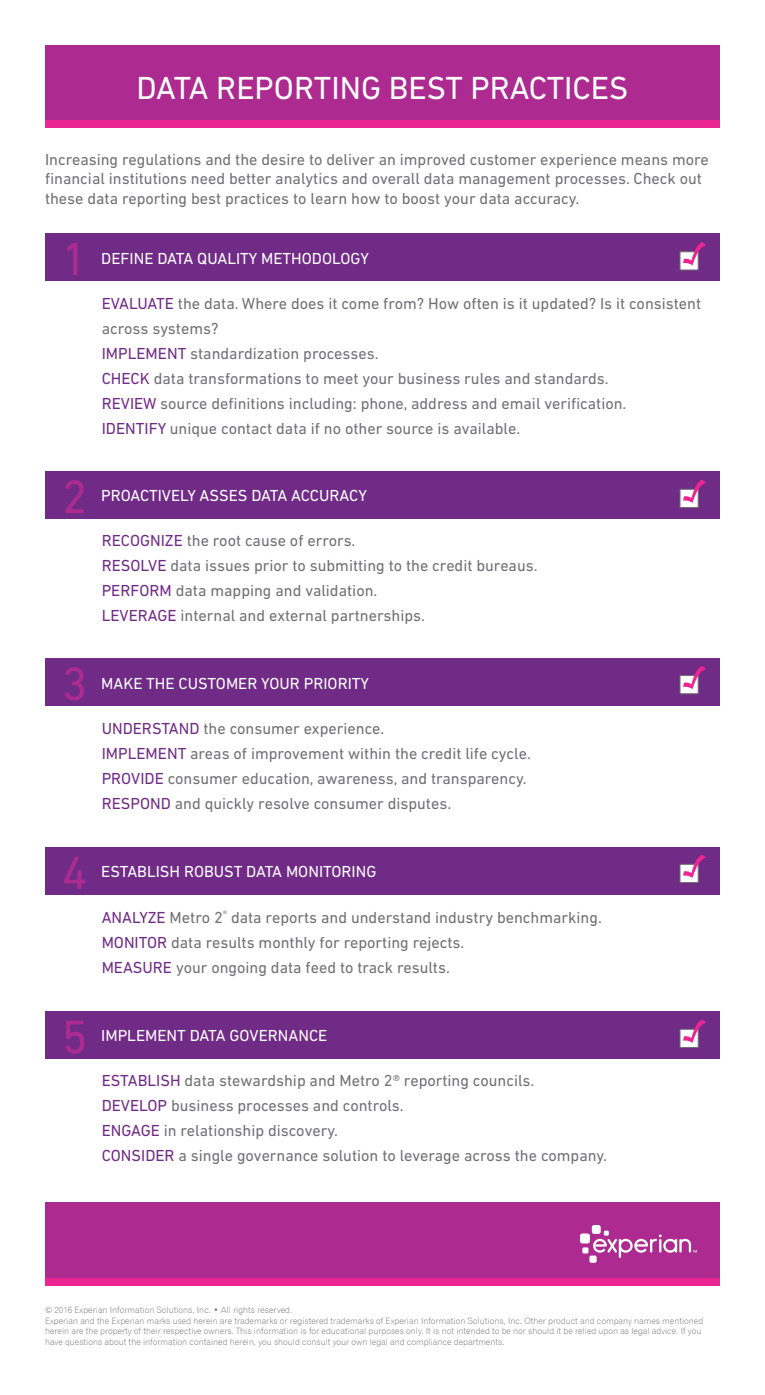
<style>
.page{position:relative;width:765px;height:1395px;background:#fff}
.page>*{position:absolute;margin:0;border:0;box-sizing:border-box;transform-origin:0 0}
.t1{font:47.5px "DIN Next W1 G";color:#ad2b91}
.t2{font:32.5px "DIN Next W1 G";color:#fff}
.t3{font:16.25px/19.5px "DIN Next W1 G";color:#717074}
.t4{font:16.25px "DIN Next W1 G";color:#fff}
.t5{font:8.75px/10.5px "Gothic 720 BT Light B";color:#717074}
.s1{color:#702b87}
</style>
<div class="page">
<div style="left:45px;top:45px;width:675px;height:83px;background:#ad2b91"></div>
<div style="left:45px;top:234px;width:675px;height:47px;background:#702b87"></div>
<div style="left:45px;top:121px;width:675px;height:7px;background:#eb2693"></div>
<div style="left:45px;top:471px;width:675px;height:48px;background:#702b87"></div>
<div style="left:45px;top:659px;width:675px;height:47px;background:#702b87"></div>
<div style="left:45px;top:848px;width:675px;height:47px;background:#702b87"></div>
<div style="left:45px;top:1011px;width:675px;height:48px;background:#702b87"></div>
<div style="left:45px;top:1202px;width:675px;height:83px;background:#ad2b91"></div>
<div style="left:45px;top:1278px;width:675px;height:7px;background:#eb2693"></div>
<svg style="left:679px;top:242px;width:28px;height:29px"></svg>
<svg style="left:679px;top:480px;width:28px;height:28px"></svg>
<svg style="left:679px;top:666px;width:28px;height:28px"></svg>
<svg style="left:679px;top:855px;width:28px;height:28px"></svg>
<svg style="left:679px;top:1020px;width:28px;height:28px"></svg>
<div style="left:592px;top:1225px;width:9px;height:9px;background:#fff;border-radius:2px"></div>
<div style="left:580px;top:1233px;width:10px;height:10px;background:#fff;border-radius:3px"></div>
<div style="left:589px;top:1256px;width:8px;height:7px;background:#fff;border-radius:2px"></div>
<svg style="left:582px;top:1231px;width:115px;height:27px"></svg>
<p class="t2" style="left:137px;top:69px;width:493px">DATA REPORTING BEST PRACTICES</p>
<p class="t3" style="left:45px;top:149px;width:665px">Increasing regulations and the desire to deliver an improved customer experience means more financial institutions need better analytics and overall data management processes. Check out these data reporting best practices to learn how to boost your data accuracy.</p>
<p class="t1" style="left:62px;top:232px;width:27px">1</p>
<p class="t4" style="left:101px;top:249px;width:269px">DEFINE DATA QUALITY METHODOLOGY</p>
<p class="t3" style="left:102px;top:291px;width:601px;line-height:25px"><span class="s1">EVALUATE</span> the data. Where does it come from? How often is it updated? Is it consistent across systems?</p>
<p class="t3" style="left:102px;top:343px;width:278px"><span class="s1">IMPLEMENT</span> standardization processes.</p>
<p class="t3" style="left:102px;top:368px;width:509px"><span class="s1">CHECK</span> data transformations to meet your business rules and standards.</p>
<p class="t3" style="left:102px;top:393px;width:526px"><span class="s1">REVIEW</span> source definitions including: phone, address and email verification.</p>
<p class="t3" style="left:102px;top:418px;width:420px"><span class="s1">IDENTIFY</span> unique contact data if no other source is available.</p>
<p class="t1" style="left:62px;top:469px;width:27px">2</p>
<p class="t4" style="left:101px;top:486px;width:267px">PROACTIVELY ASSES DATA ACCURACY</p>
<p class="t3" style="left:102px;top:531px;width:255px"><span class="s1">RECOGNIZE</span> the root cause of errors.</p>
<p class="t3" style="left:102px;top:556px;width:437px"><span class="s1">RESOLVE</span> data issues prior to submitting to the credit bureaus.</p>
<p class="t3" style="left:102px;top:581px;width:277px"><span class="s1">PERFORM</span> data mapping and validation.</p>
<p class="t3" style="left:102px;top:606px;width:325px"><span class="s1">LEVERAGE</span> internal and external partnerships.</p>
<p class="t1" style="left:62px;top:657px;width:27px">3</p>
<p class="t4" style="left:101px;top:674px;width:269px">MAKE THE CUSTOMER YOUR PRIORITY</p>
<p class="t3" style="left:102px;top:718px;width:284px"><span class="s1">UNDERSTAND</span> the consumer experience.</p>
<p class="t3" style="left:102px;top:743px;width:431px"><span class="s1">IMPLEMENT</span> areas of improvement within the credit life cycle.</p>
<p class="t3" style="left:102px;top:768px;width:426px"><span class="s1">PROVIDE</span> consumer education, awareness, and transparency.</p>
<p class="t3" style="left:102px;top:793px;width:351px"><span class="s1">RESPOND</span> and quickly resolve consumer disputes.</p>
<p class="t1" style="left:62px;top:846px;width:27px">4</p>
<p class="t4" style="left:101px;top:862px;width:277px">ESTABLISH ROBUST DATA MONITORING</p>
<p class="t3" style="left:102px;top:907px;width:502px"><span class="s1">ANALYZE</span> Metro 2<sup>®</sup> data reports and understand industry benchmarking.</p>
<p class="t3" style="left:102px;top:932px;width:364px"><span class="s1">MONITOR</span> data results monthly for reporting rejects.</p>
<p class="t3" style="left:102px;top:957px;width:350px"><span class="s1">MEASURE</span> your ongoing data feed to track results.</p>
<p class="t1" style="left:62px;top:1009px;width:27px">5</p>
<p class="t4" style="left:101px;top:1026px;width:228px">IMPLEMENT DATA GOVERNANCE</p>
<p class="t3" style="left:102px;top:1071px;width:434px"><span class="s1">ESTABLISH</span> data stewardship and Metro 2® reporting councils.</p>
<p class="t3" style="left:102px;top:1096px;width:304px"><span class="s1">DEVELOP</span> business processes and controls.</p>
<p class="t3" style="left:102px;top:1121px;width:238px"><span class="s1">ENGAGE</span> in relationship discovery.</p>
<p class="t3" style="left:102px;top:1146px;width:507px"><span class="s1">CONSIDER</span> a single governance solution to leverage across the company.</p>
<p class="t5" style="left:45px;top:1305px;width:249px">© 2016 Experian Information Solutions, Inc. • All rights reserved.</p>
<p class="t5" style="left:45px;top:1315px;width:660px">Experian and the Experian marks used herein are trademarks or registered trademarks of Experian Information Solutions, Inc. Other product and company names mentioned herein are the property of their respective owners. This information is for educational purposes only. It is not intended to be nor should it be relied upon as legal advice. If you have questions about the information contained herein, you should consult your own legal and compliance departments.</p>
</div>
